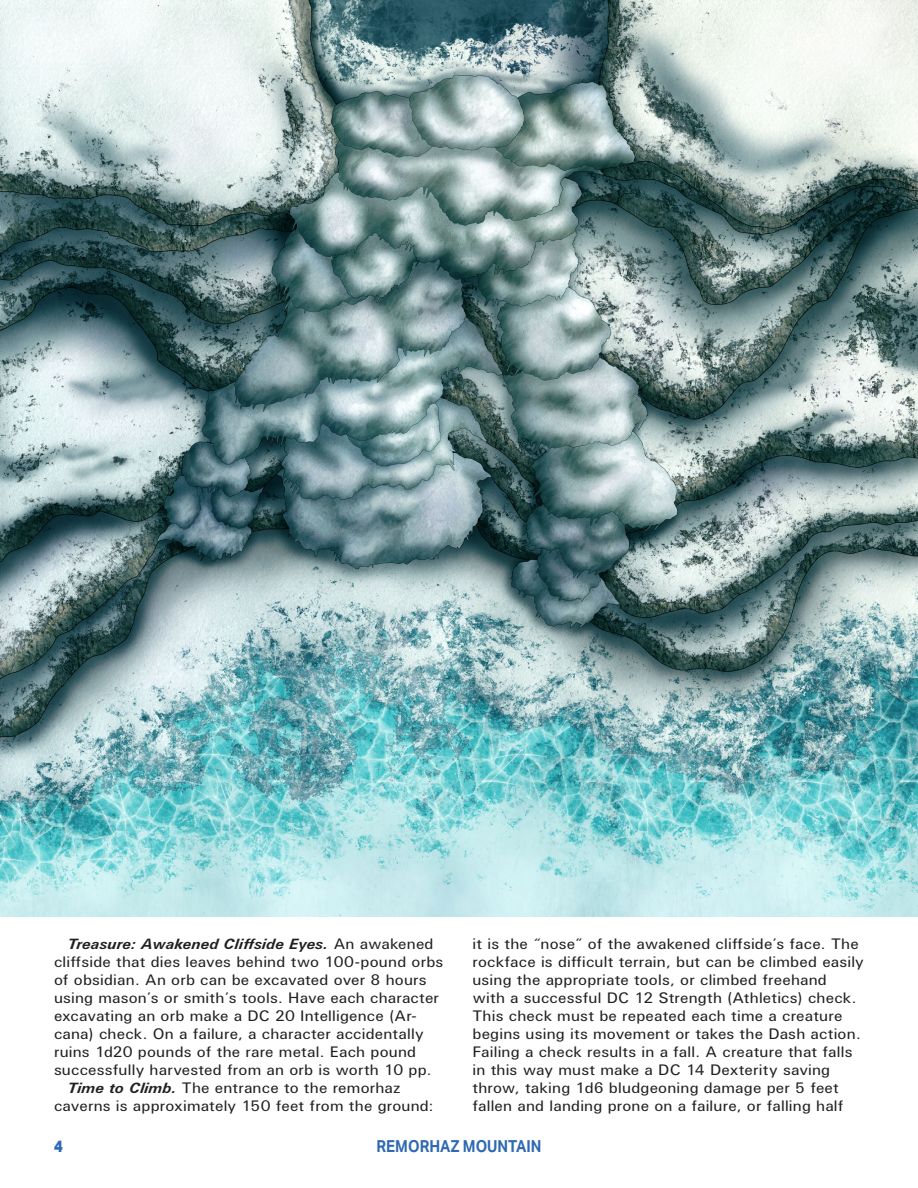
<style>
.page{position:relative;width:918px;height:1188px;background:#fff}
.page>*{position:absolute;margin:0;border:0;box-sizing:border-box;transform-origin:0 0}
.t1{font:700 16.5px "Aktiv Grotesk";color:#2f69b3;scale:.9 1}
.t2{font:800 16.5px "Aktiv Grotesk";color:#2f69b3;scale:.9 1}
.p_body{font:15px/18px "U001";letter-spacing:.01em;color:#231f20;scale:1.05 1}
.s1{font-weight:700;font-style:italic}
</style>
<div class="page">
<img style="left:0;top:0;width:918px;height:916px">
<p class="p_body" style="left:54px;top:935px;width:372px;text-indent:14px"><span class="s1">Treasure: Awakened Cliffside Eyes.</span> An awakened cliffside that dies leaves behind two 100-pound orbs of obsidian. An orb can be excavated over 8 hours using mason’s or smith’s tools. Have each character excavating an orb make a DC 20 Intelligence (Ar&shy;cana) check. On a failure, a character accidentally ruins 1d20 pounds of the rare metal. Each pound successfully harvested from an orb is worth 10 pp.</p>
<p class="p_body" style="left:54px;top:1079px;width:363px;text-indent:14px"><span class="s1">Time to Climb.</span> The entrance to the remorhaz caverns is approximately 150 feet from the ground:</p>
<p class="p_body" style="left:472px;top:935px;width:374px">it is the “nose” of the awakened cliffside’s face. The rockface is difficult terrain, but can be climbed easily using the appropriate tools, or climbed freehand<br>with a successful DC 12 Strength (Athletics) check.<br>This check must be repeated each time a creature begins using its movement or takes the Dash action.<br>Failing a check results in a fall. A creature that falls in this way must make a DC 14 Dexterity saving throw, taking 1d6 bludgeoning damage per 5 feet fallen and landing prone on a failure, or falling half</p>
<p class="t2" style="left:54px;top:1137px;width:11px">4</p>
<p class="t1" style="left:377px;top:1137px;width:185px">REMORHAZ MOUNTAIN</p>
</div>
